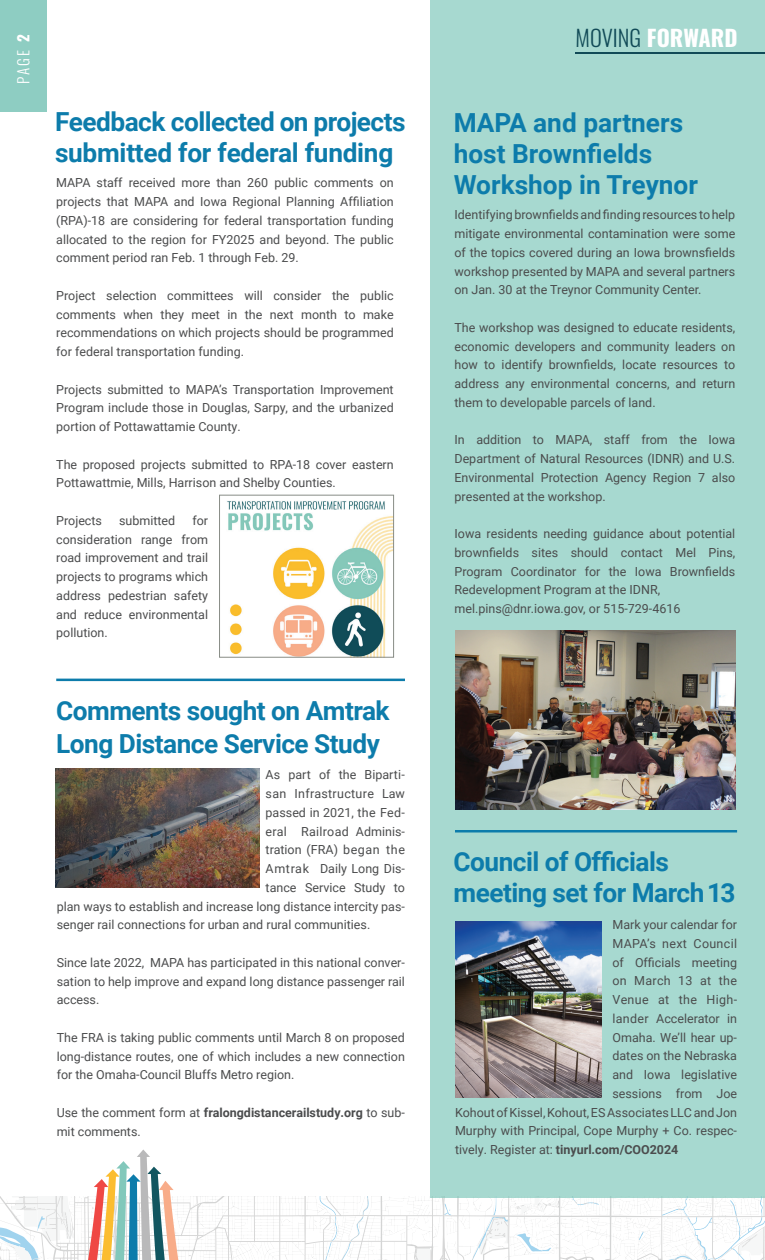
<style>
.page{position:relative;width:765px;height:1260px;background:#fff}
.page>*{position:absolute;margin:0;border:0;box-sizing:border-box;transform-origin:0 0}
.t1{font:700 26.25px/31.2px "Roboto";letter-spacing:-.02em;color:#0d7cab}
.t2{font:700 26.25px/31.2px "Roboto";color:#0d7cab}
.t3{font:700 22.5px "Oswald";color:#fff}
.t4{font:300 15px "Oswald";color:#fff}
.t5{font:12.5px/18.8px "Roboto";color:#4b4c4d;text-align:justify}
.t6{font:12.5px "Roboto";letter-spacing:.025em;color:#4b4c4d}
.t7{font:700 12.5px "Roboto";color:#4b4c4d}
.t8{font:12.5px "Roboto";letter-spacing:.02em;color:#4b4c4d}
.s1{font-weight:700}
.s2{font-weight:300;color:#114a57}
.s3{font-weight:400}
</style>
<div class="page">
<svg style="left:541px;top:1198px;width:224px;height:62px"></svg>
<img style="left:715px;top:1198px;width:46px;height:16px">
<img style="left:662px;top:1217px;width:52px;height:43px">
<img style="left:611px;top:1198px;width:42px;height:18px">
<img style="left:560px;top:1217px;width:39px;height:38px">
<img style="left:541px;top:1198px;width:1px;height:18px">
<img style="left:541px;top:1237px;width:1px;height:21px">
<div style="left:0;top:0;width:46px;height:111px;background:#8ecdc2"></div>
<img style="left:227px;top:501px;width:165px;height:154px">
<div style="left:219px;top:495px;width:175px;height:162px;border:1px solid #888c86"></div>
<div style="left:430px;top:0;width:335px;height:1198px;background:#a7d9d0"></div>
<hr style="left:575px;top:53px;width:190px;height:1px;background:#114a57">
<img style="left:455px;top:630px;width:280px;height:179px">
<img style="left:455px;top:921px;width:146px;height:177px">
<img style="left:56px;top:768px;width:204px;height:120px">
<hr style="left:455px;top:830px;width:282px;height:2px;background:#0d7cab">
<svg style="left:0;top:1149px;width:541px;height:111px"></svg>
<hr style="left:56px;top:679px;width:349px;height:2px;background:#0d7cab">
<p class="t4" style="left:10px;top:84px;width:51px;rotate:-90deg">PAGE <span class="s1">2</span></p>
<h2 class="t3" style="left:576px;top:26px;width:164px"><span class="s2">MOVING</span> FORWARD</h2>
<h1 class="t1" style="left:55px;top:105px;width:352px">Feedback collected on projects submitted for federal funding</h1>
<h1 class="t2" style="left:454px;top:106px;width:246px">MAPA and partners host Brownfields<br>Workshop in Treynor</h1>
<p class="t5" style="left:56px;top:173px;width:339px">MAPA staff received more than 260 public comments on projects that MAPA and Iowa Regional Planning Affiliation (RPA)-18 are considering for federal transportation funding allocated to the region for FY2025 and beyond. The public comment period ran Feb. 1 through Feb. 29.</p>
<p class="t5" style="left:56px;top:286px;width:339px">Project selection committees will consider the public comments when they meet in the next month to make recommendations on which projects should be programmed for federal transportation funding.</p>
<p class="t5" style="left:56px;top:379px;width:339px">Projects submitted to MAPA’s Transportation Improvement Program include those in Douglas, Sarpy, and the urbanized portion of Pottawattamie County.</p>
<p class="t5" style="left:56px;top:454px;width:339px">The proposed projects submitted to RPA-18 cover eastern<br>Pottawattmie, Mills, Harrison and Shelby Counties.</p>
<p class="t5" style="left:56px;top:511px;width:47px">Projects</p>
<p class="t5" style="left:119px;top:511px;width:58px">submitted</p>
<p class="t5" style="left:455px;top:205px;width:282px">Identifying brownfields and finding resources to help mitigate environmental contamination were some of the topics covered during an Iowa brownsfields workshop presented by MAPA and several partners on Jan. 30 at the Treynor Community Center.</p>
<p class="t5" style="left:455px;top:318px;width:282px">The workshop was designed to educate residents, economic developers and community leaders on how to identify brownfields, locate resources to address any environmental concerns, and return them to developable parcels of land.</p>
<p class="t5" style="left:455px;top:430px;width:282px">In addition to MAPA, staff from the Iowa Department of Natural Resources (IDNR) and U.S.<br>Environmental Protection Agency Region 7 also presented at the workshop.</p>
<p class="t5" style="left:455px;top:524px;width:282px;text-align:left">Iowa residents needing guidance about potential brownfields sites should contact Mel Pins, Program Coordinator for the Iowa Brownfields Redevelopment Program at the IDNR, mel.pins@dnr.iowa.gov, or 515-729-4616</p>
<p class="t5" style="left:56px;top:511px;width:153px;text-indent:136px">for consideration range from road improvement and trail projects to programs which address pedestrian safety and reduce environmental pollution.</p>
<h1 class="t1" style="left:56px;top:693px;width:335px;line-height:32.5px">Comments sought on Amtrak<br>Long Distance Service Study</h1>
<p class="t5" style="left:266px;top:765px;width:141px">As part of the Biparti-</p>
<p class="t6" style="left:266px;top:785px;width:141px">san Infrastructure Law</p>
<p class="t5" style="left:266px;top:803px;width:141px">passed in 2021, the Fed-</p>
<p class="t8" style="left:266px;top:822px;width:141px">eral Railroad Adminis-</p>
<p class="t5" style="left:266px;top:840px;width:141px">tration (FRA) began the</p>
<p class="t5" style="left:266px;top:859px;width:141px">Amtrak Daily Long Dis-</p>
<p class="t5" style="left:266px;top:878px;width:141px">tance Service Study to</p>
<p class="t5" style="left:57px;top:896px;width:350px">plan ways to establish and increase long distance intercity pas-</p>
<p class="t5" style="left:57px;top:915px;width:315px">senger rail connections for urban and rural communities.</p>
<p class="t5" style="left:57px;top:953px;width:350px">Since late 2022, MAPA has participated in this national conver&shy;sation to help improve and expand long distance passenger rail access.</p>
<p class="t5" style="left:57px;top:1028px;width:350px">The FRA is taking public comments until March 8 on proposed long-distance routes, one of which includes a new connection for the Omaha-Council Bluffs Metro region.</p>
<p class="t5" style="left:57px;top:1103px;width:350px">Use the comment form at <span class="s1">fralongdistancerailstudy.org</span> to sub&shy;mit comments.</p>
<h1 class="t1" style="left:454px;top:845px;width:284px">Council of Officials meeting set for March 13</h1>
<p class="t5" style="left:612px;top:915px;width:126px">Mark your calendar for</p>
<p class="t6" style="left:612px;top:935px;width:126px">MAPA’s next Council</p>
<p class="t5" style="left:612px;top:952px;width:126px">of Officials meeting</p>
<p class="t6" style="left:612px;top:972px;width:126px">on March 13 at the</p>
<p class="t6" style="left:612px;top:991px;width:126px">Venue at the High-</p>
<p class="t5" style="left:612px;top:1009px;width:126px">lander Accelerator in</p>
<p class="t5" style="left:612px;top:1027px;width:126px">Omaha. We’ll hear up-</p>
<p class="t5" style="left:612px;top:1046px;width:126px">dates on the Nebraska</p>
<p class="t5" style="left:612px;top:1065px;width:126px">and Iowa legislative</p>
<p class="t5" style="left:612px;top:1084px;width:126px">sessions from Joe</p>
<p class="t5" style="left:455px;top:1102px;width:284px">Kohout of Kissel, Kohout, ES Associates LLC and Jon</p>
<p class="t5" style="left:455px;top:1121px;width:284px">Murphy with Principal, Cope Murphy + Co. respec-</p>
<p class="t7" style="left:455px;top:1141px;width:225px"><span class="s3">tively. Register at:</span> tinyurl.com/COO2024</p>
</div>
